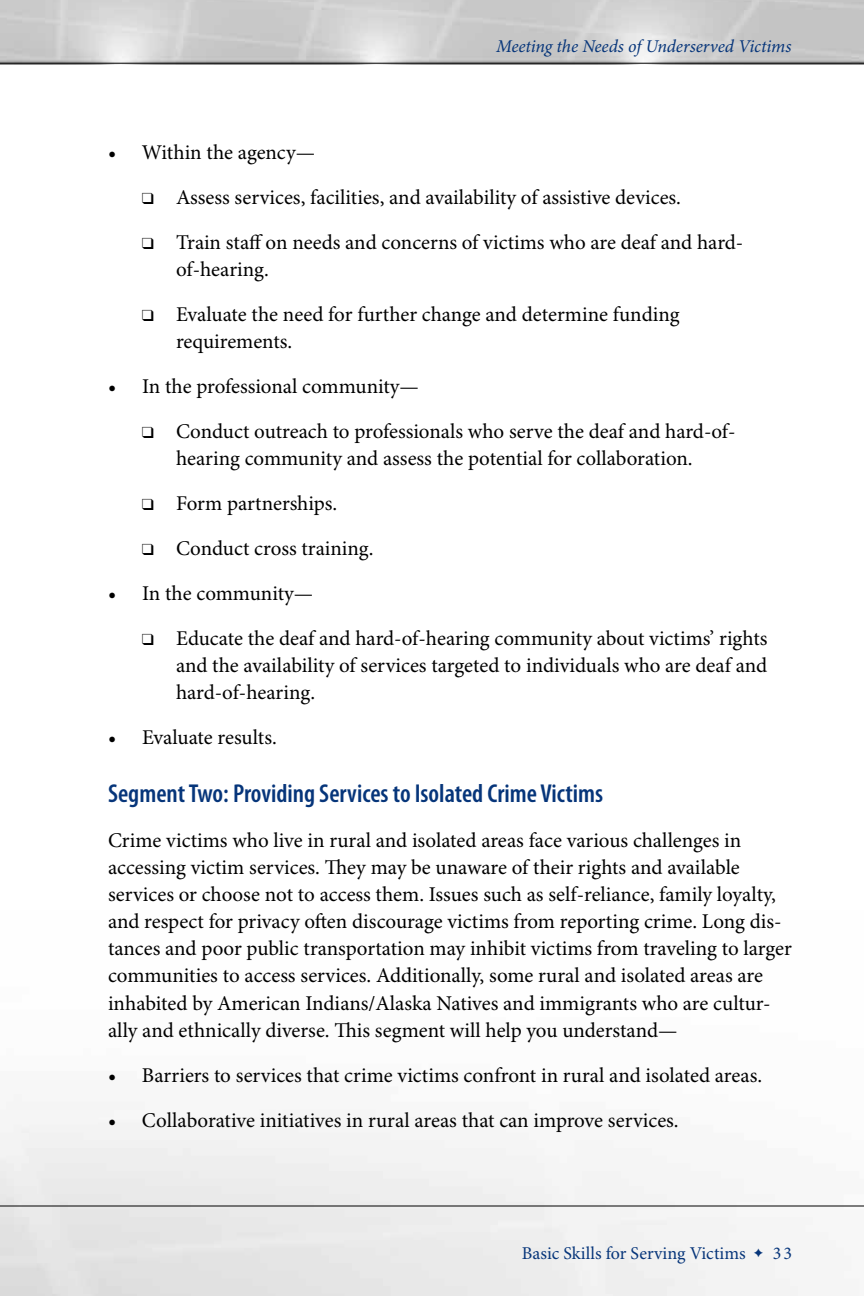
<style>
.page{position:relative;width:864px;height:1296px;background:#fff}
.page>*{position:absolute;margin:0;border:0;box-sizing:border-box;transform-origin:0 0}
.t1{font:600 condensed 26px "Myriad Pro";color:#06357a}
.t2{font:21px/27px "Minion Pro";color:#000}
.t3{font:italic 18px "Minion Pro";letter-spacing:-.005em;color:#06357a}
.t4{font:18px "Minion Pro";color:#06357a}
</style>
<div class="page">
<img style="left:0;top:0;width:864px;height:65px">
<hr style="left:0;top:63px;width:864px;height:1px;background:#000">
<hr style="left:0;top:1206px;width:864px;height:1px;background:#000">
<svg style="left:754px;top:1249px;width:9px;height:8px"></svg>
<p class="t3" style="left:496px;top:35px;width:297px">Meeting the Needs of Underserved Victims</p>
<p class="t2" style="left:108px;top:140px;width:209px">• Within the agency—</p>
<p class="t2" style="left:176px;top:176px;width:569px;line-height:45px;text-indent:-34px">❑ Assess services, facilities, and availability of assistive devices.<br>Train staff on needs and concerns of victims who are deaf and hard-</p>
<p class="t2" style="left:176px;top:248px;width:505px;line-height:45px">of-hearing.<br>Evaluate the need for further change and determine funding</p>
<p class="t2" style="left:176px;top:329px;width:118px">requirements.</p>
<p class="t2" style="left:108px;top:374px;width:312px">• In the professional community—</p>
<p class="t2" style="left:142px;top:419px;width:595px;text-align:center">❑ Conduct outreach to professionals who serve the deaf and hard-of&shy;hearing community and assess the potential for collaboration.</p>
<p class="t2" style="left:176px;top:482px;width:199px;line-height:45px">Form partnerships.<br>Conduct cross training.</p>
<p class="t2" style="left:108px;top:581px;width:207px">• In the community—</p>
<p class="t2" style="left:176px;top:626px;width:593px;text-align:justify;text-indent:-34px">❑ Educate the deaf and hard-of-hearing community about victims’ rights and the availability of services targeted to individuals who are deaf and hard-of-hearing.</p>
<p class="t2" style="left:108px;top:725px;width:170px">• Evaluate results.</p>
<h2 class="t1" style="left:108px;top:780px;width:497px">Segment Two: Providing Services to Isolated Crime Victims</h2>
<p class="t2" style="left:108px;top:828px;width:685px">Crime victims who live in rural and isolated areas face various challenges in accessing victim services. They may be unaware of their rights and available services or choose not to access them. Issues such as self-reliance, family loyalty, and respect for privacy often discourage victims from reporting crime. Long dis&shy;tances and poor public transportation may inhibit victims from traveling to larger communities to access services. Additionally, some rural and isolated areas are inhabited by American Indians/Alaska Natives and immigrants who are cultur&shy;ally and ethnically diverse. This segment will help you understand—</p>
<p class="t2" style="left:108px;top:1062px;width:656px">• Barriers to services that crime victims confront in rural and isolated areas.</p>
<p class="t2" style="left:108px;top:1107px;width:572px">• Collaborative initiatives in rural areas that can improve services.</p>
<p class="t4" style="left:522px;top:1243px;width:225px">Basic Skills for Serving Victims</p>
<p class="t4" style="left:773px;top:1243px;width:21px">33</p>
</div>
